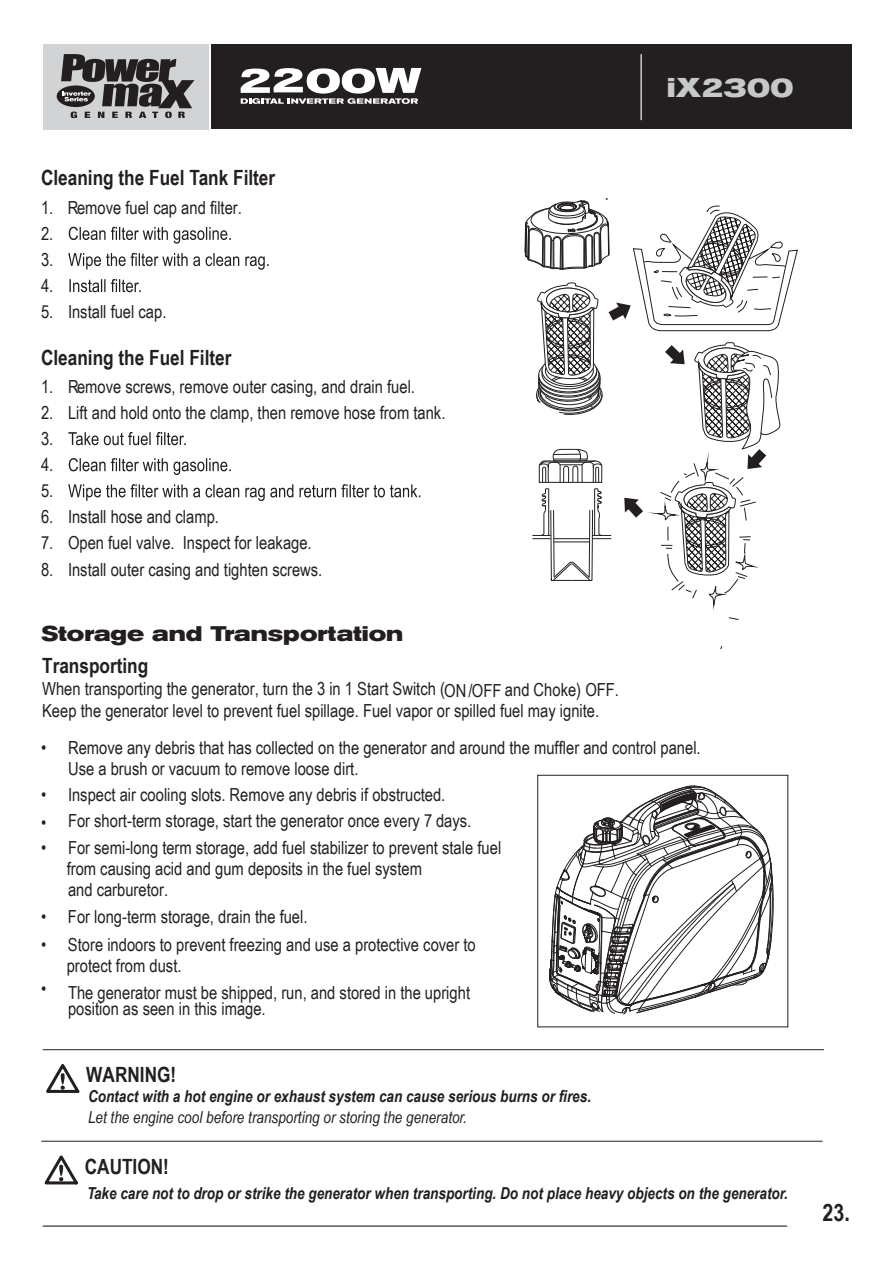
<style>
.page{position:relative;width:893px;height:1263px;background:#fff}
.page>*{position:absolute;margin:0;border:0;box-sizing:border-box;transform-origin:0 0}
.t1{font:700 27px "Akzidenz Grot Ext BQ";color:#c7c8ca}
.t2{font:700 24px "Arial Narrow";color:#231f20}
.t3{font:700 21px "Arial Narrow";color:#231f20}
.t4{font:700 21px "Akzidenz Grot Ext BQ";color:#231f20}
.t5{font:18px/26.1px "Arial Narrow";color:#231f20}
.t6{font:italic 700 16.5px "Arial Narrow";color:#231f20}
.t7{font:italic 16.5px "Arial Narrow";color:#231f20}
</style>
<div class="page">
<svg style="left:69px;top:227px;width:162px;height:17px"></svg>
<svg style="left:68px;top:253px;width:201px;height:17px"></svg>
<svg style="left:69px;top:279px;width:72px;height:13px"></svg>
<svg style="left:68px;top:432px;width:118px;height:13px"></svg>
<svg style="left:69px;top:458px;width:162px;height:17px"></svg>
<svg style="left:68px;top:484px;width:352px;height:17px"></svg>
<svg style="left:524px;top:198px;width:274px;height:452px"></svg>
<div style="left:537px;top:775px;width:251px;height:252px;border:1px solid #231f20"></div>
<svg style="left:46px;top:1064px;width:34px;height:29px"></svg>
<hr style="left:43px;top:1049px;width:781px;height:1px;background:#231f20">
<svg style="left:44px;top:1155px;width:34px;height:30px"></svg>
<hr style="left:41px;top:1141px;width:782px;height:1px;background:#231f20">
<hr style="left:43px;top:1226px;width:744px;height:1px;background:#231f20">
<div style="left:44px;top:44px;width:165px;height:85px;background:#d1d3d4"></div>
<div style="left:211px;top:44px;width:640px;height:85px;background:#231f20"></div>
<hr style="left:640px;top:54px;width:2px;height:66px;background:#c7c8ca">
<div style="left:57px;top:85px;width:38px;height:22px;background:#231f20;border-radius:50%"></div>
<svg style="left:61px;top:54px;width:133px;height:64px"></svg>
<svg style="left:549px;top:785px;width:225px;height:230px"></svg>
<svg style="left:241px;top:68px;width:180px;height:36px"></svg>
<p class="t3" style="left:41px;top:161px;width:236px">Cleaning the Fuel Tank Filter</p>
<p class="t5" style="left:41px;top:194px;width:14px;text-align:justify">1.<br>2.<br>3.<br>4.</p>
<p class="t5" style="left:41px;top:298px;width:127px">5. Install fuel cap.</p>
<p class="t3" style="left:41px;top:342px;width:192px">Cleaning the Fuel Filter</p>
<p class="t5" style="left:41px;top:373px;width:376px">1. Remove screws, remove outer casing, and drain fuel.</p>
<p class="t5" style="left:41px;top:399px;width:406px">2. Lift and hold onto the clamp, then remove hose from tank.<br>3.<br>4.<br>5.</p>
<p class="t5" style="left:41px;top:503px;width:179px">6. Install hose and clamp.</p>
<p class="t5" style="left:41px;top:529px;width:272px">7. Open fuel valve. Inspect for leakage.</p>
<p class="t5" style="left:41px;top:555px;width:283px">8. Install outer casing and tighten screws.</p>
<p class="t5" style="left:68px;top:194px;width:175px">Remove fuel cap and filter.</p>
<p class="t4" style="left:42px;top:622px;width:363px">Storage and Transportation</p>
<p class="t3" style="left:42px;top:650px;width:108px">Transporting</p>
<p class="t5" style="left:42px;top:674px;width:578px">When transporting the generator, turn the 3 in 1 Start Switch (ON/OFF and Choke) OFF.</p>
<p class="t5" style="left:42px;top:697px;width:559px">Keep the generator level to prevent fuel spillage. Fuel vapor or spilled fuel may ignite.</p>
<h1 class="t1" style="left:667px;top:72px;width:128px">iX2300</h1>
<p class="t5" style="left:41px;top:733px;width:7px">•</p>
<p class="t5" style="left:68px;top:734px;width:634px">Remove any debris that has collected on the generator and around the muffler and control panel.</p>
<p class="t5" style="left:68px;top:755px;width:292px">Use a brush or vacuum to remove loose dirt.</p>
<p class="t5" style="left:41px;top:780px;width:406px;line-height:27.5px">• Inspect air cooling slots. Remove any debris if obstructed. •</p>
<p class="t5" style="left:68px;top:807px;width:405px">For short-term storage, start the generator once every 7 days.</p>
<p class="t5" style="left:67px;top:836px;width:436px;line-height:21.6px;text-indent:-26px">• For semi-long term storage, add fuel stabilizer to prevent stale fuel from causing acid and gum deposits in the fuel system</p>
<p class="t5" style="left:41px;top:903px;width:268px">• For long-term storage, drain the fuel.</p>
<p class="t5" style="left:68px;top:876px;width:102px">and carburetor.</p>
<p class="t5" style="left:67px;top:933px;width:411px;line-height:21.6px;text-indent:-26px">• Store indoors to prevent freezing and use a protective cover to protect from dust.</p>
<p class="t5" style="left:41px;top:975px;width:7px">•</p>
<p class="t5" style="left:68px;top:979px;width:404px">The generator must be shipped, run, and stored in the upright</p>
<p class="t5" style="left:68px;top:995px;width:199px">position as seen in this image.</p>
<p class="t3" style="left:86px;top:1059px;width:91px">WARNING!</p>
<p class="t6" style="left:88px;top:1084px;width:505px">Contact with a hot engine or exhaust system can cause serious burns or fires.</p>
<p class="t7" style="left:88px;top:1106px;width:381px">Let the engine cool before transporting or storing the generator.</p>
<p class="t3" style="left:85px;top:1150px;width:86px">CAUTION!</p>
<p class="t6" style="left:87px;top:1181px;width:702px">Take care not to drop or strike the generator when transporting. Do not place heavy objects on the generator.</p>
<h2 class="t2" style="left:822px;top:1194px;width:29px">23.</h2>
</div>
